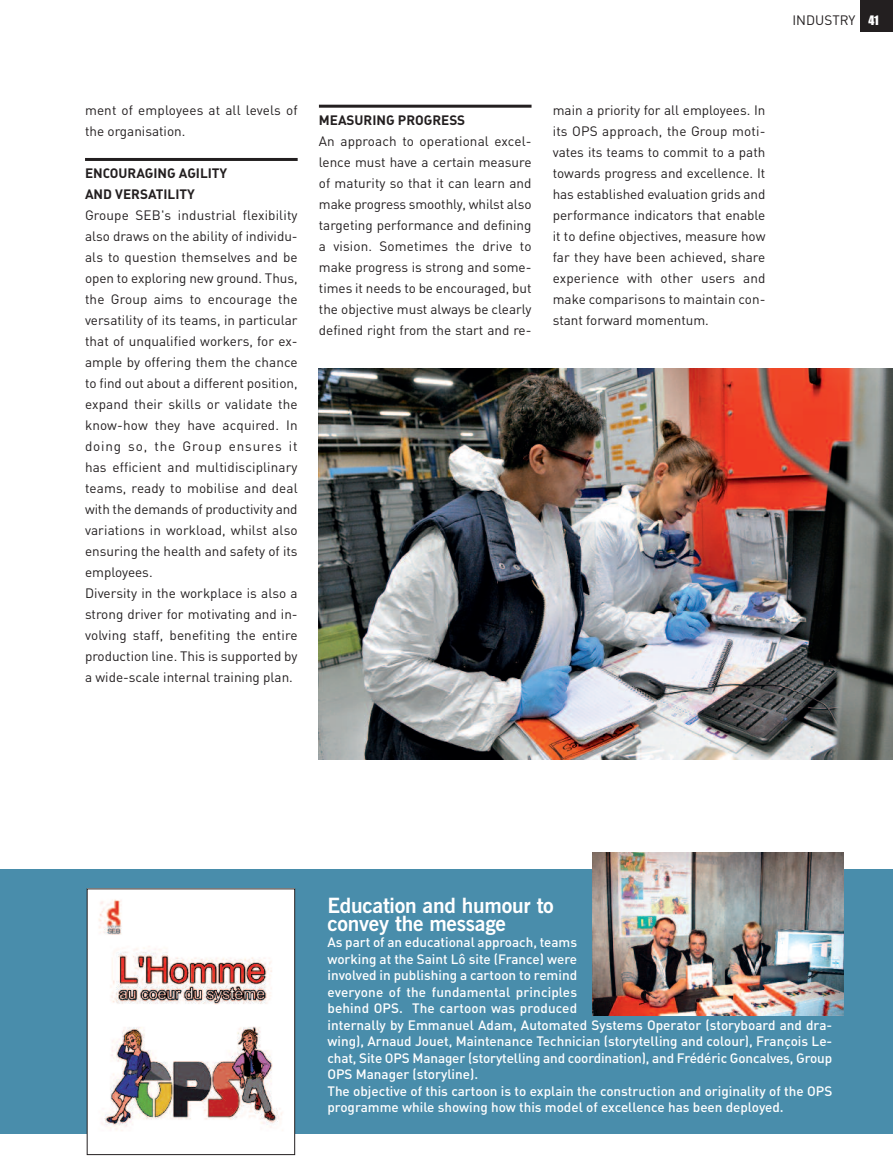
<style>
.page{position:relative;width:893px;height:1170px;background:#fff}
.page>*{position:absolute;margin:0;border:0;box-sizing:border-box;transform-origin:0 0}
.t1{font:700 21px/18px "News Gothic BT";letter-spacing:-.01em;color:#fff}
.t2{font:13.5px/21px "DIN";color:#231f20}
.t3{font:13.5px/16.5px "DIN Medium Alternate";color:#fff}
.t4{font:13.5px/21px "DIN Bold Alternate";color:#231f20}
.s1{font-family:"Impact";font-size:12px;color:#fff}
</style>
<div class="page">
<div style="left:860px;top:0;width:33px;height:32px;background:#231f20"></div>
<hr style="left:85px;top:158px;width:213px;height:3px;background:#231f20">
<hr style="left:319px;top:105px;width:212px;height:3px;background:#231f20">
<div style="left:0;top:869px;width:893px;height:264px;background:#498dab"></div>
<img style="left:89px;top:890px;width:204px;height:243px">
<img style="left:592px;top:852px;width:252px;height:163px">
<img style="left:319px;top:369px;width:574px;height:390px">
<p class="t2" style="left:792px;top:11px;width:88px">INDUSTRY <span class="s1">41</span></p>
<p class="t2" style="left:85px;top:101px;width:214px">ment of employees at all levels of the organisation.</p>
<p class="t4" style="left:85px;top:164px;width:144px">ENCOURAGING AGILITY<br>AND VERSATILITY</p>
<p class="t2" style="left:85px;top:206px;width:214px">Groupe SEB's industrial flexibility also draws on the ability of individu&shy;als to question themselves and be open to exploring new ground. Thus, the Group aims to encourage the versatility of its teams, in particular that of unqualified workers, for ex&shy;ample by offering them the chance to find out about a different position, expand their skills or validate the know-how they have acquired. In doing so, the Group ensures it has efficient and multidisciplinary teams, ready to mobilise and deal with the demands of productivity and variations in workload, whilst also ensuring the health and safety of its employees.<br>Diversity in the workplace is also a strong driver for motivating and in&shy;volving staff, benefiting the entire production line. This is supported by a wide-scale internal training plan.</p>
<p class="t4" style="left:319px;top:111px;width:148px">MEASURING PROGRESS</p>
<p class="t2" style="left:319px;top:132px;width:214px;text-align:justify">An approach to operational excel&shy;lence must have a certain measure of maturity so that it can learn and make progress smoothly, whilst also targeting performance and defining a vision. Sometimes the drive to make progress is strong and some&shy;times it needs to be encouraged, but the objective must always be clearly defined right from the start and re-</p>
<p class="t2" style="left:553px;top:101px;width:214px;text-align:justify">main a priority for all employees. In its OPS approach, the Group moti&shy;vates its teams to commit to a path towards progress and excellence. It has established evaluation grids and performance indicators that enable it to define objectives, measure how far they have been achieved, share experience with other users and make comparisons to maintain con&shy;stant forward momentum.</p>
<h1 class="t1" style="left:327px;top:897px;width:228px">Education and humour to convey the message</h1>
<p class="t3" style="left:327px;top:935px;width:506px">As part of an educational approach, teams<br>working at the Saint Lô site (France) were<br>involved in publishing a cartoon to remind<br>everyone of the fundamental principles<br>behind OPS. The cartoon was produced<br>internally by Emmanuel Adam, Automated Systems Operator (storyboard and dra&shy;wing), Arnaud Jouet, Maintenance Technician (storytelling and colour), François Le&shy;chat, Site OPS Manager (storytelling and coordination), and Frédéric Goncalves, Group OPS Manager (storyline).<br>The objective of this cartoon is to explain the construction and originality of the OPS programme while showing how this model of excellence has been deployed.</p>
</div>
